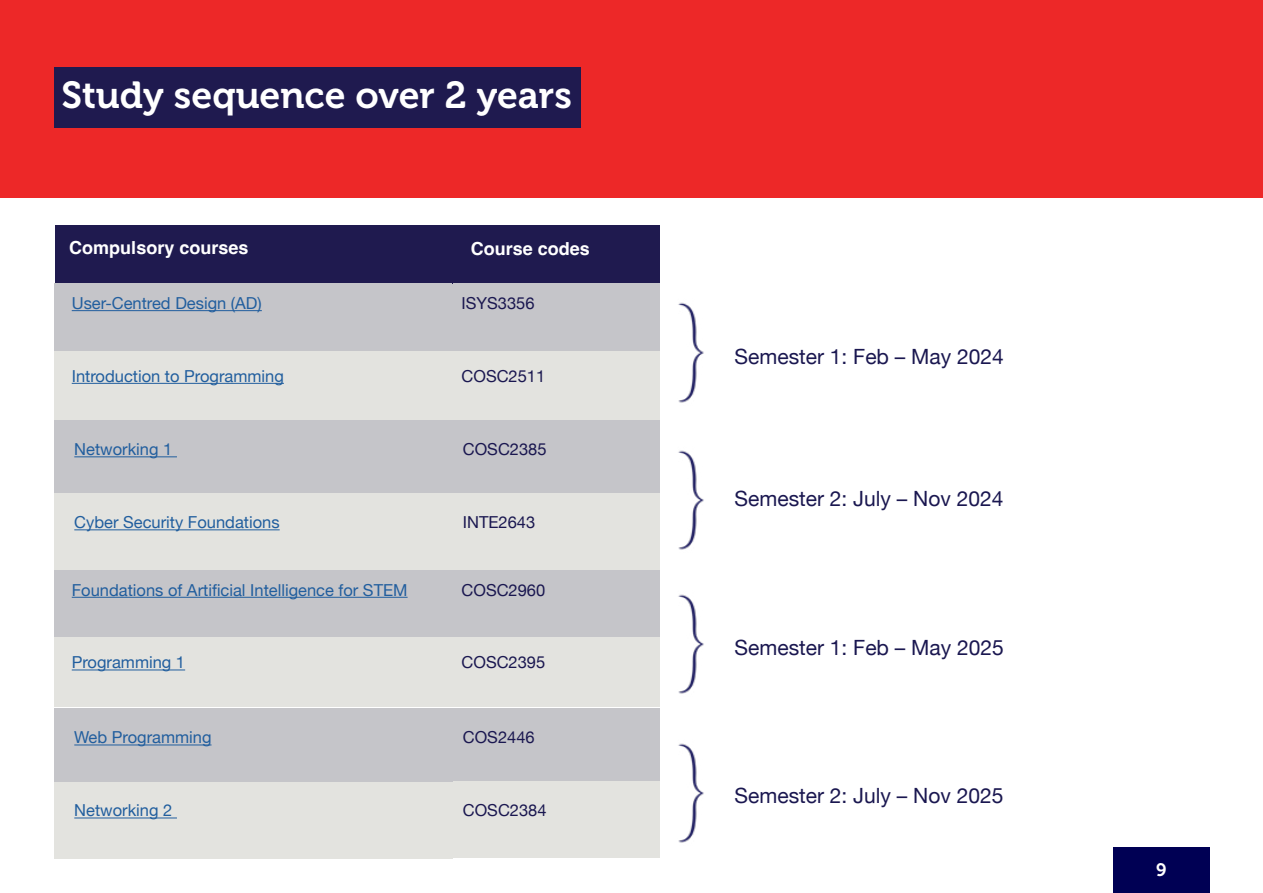
<style>
.page{position:relative;width:1263px;height:893px;background:#fff}
.page>*{position:absolute;margin:0;border:0;box-sizing:border-box;transform-origin:0 0}
.t1{font:37.5px "Museo 700";color:#fff}
.t2{font:21px "Helvetica Neue";color:#1a1750}
.t3{font:700 18px "Helvetica";color:#fff}
.t4{font:18px "Museo 700";color:#fff}
.t5{font:16.5px "Helvetica Neue";color:#215e9e}
.t6{font:16.5px "Helvetica Neue";color:#1a1750}
</style>
<div class="page">
<div style="left:0;top:0;width:1263px;height:198px;background:#ed2828"></div>
<div style="left:1113px;top:848px;width:96px;height:45px;background:#000054"></div>
<div style="left:54px;top:68px;width:526px;height:60px;background:#1f1a4f"></div>
<div style="left:55px;top:225px;width:398px;height:58px;background:#1f1a4f"></div>
<div style="left:452px;top:225px;width:207px;height:58px;background:#1f1a4f"></div>
<div style="left:55px;top:283px;width:398px;height:68px;background:#c5c5c9"></div>
<div style="left:55px;top:351px;width:398px;height:70px;background:#e3e3df"></div>
<div style="left:55px;top:420px;width:398px;height:73px;background:#c5c5c9"></div>
<div style="left:55px;top:494px;width:398px;height:76px;background:#e3e3df"></div>
<hr style="left:72px;top:310px;width:190px;height:1px;background:#215e9e">
<hr style="left:72px;top:383px;width:212px;height:1px;background:#215e9e">
<hr style="left:74px;top:456px;width:103px;height:1px;background:#215e9e">
<hr style="left:74px;top:529px;width:206px;height:1px;background:#215e9e">
<div style="left:55px;top:570px;width:398px;height:68px;background:#c5c5c9"></div>
<div style="left:55px;top:638px;width:398px;height:69px;background:#e3e3df"></div>
<div style="left:55px;top:708px;width:398px;height:74px;background:#c5c5c9"></div>
<div style="left:55px;top:782px;width:398px;height:76px;background:#e3e3df"></div>
<hr style="left:72px;top:597px;width:336px;height:1px;background:#215e9e">
<hr style="left:72px;top:670px;width:113px;height:1px;background:#215e9e">
<hr style="left:74px;top:744px;width:138px;height:1px;background:#215e9e">
<hr style="left:74px;top:817px;width:103px;height:1px;background:#215e9e">
<div style="left:453px;top:283px;width:206px;height:68px;background:#c5c5c9"></div>
<div style="left:453px;top:351px;width:206px;height:70px;background:#e3e3df"></div>
<div style="left:453px;top:420px;width:206px;height:73px;background:#c5c5c9"></div>
<div style="left:453px;top:494px;width:206px;height:76px;background:#e3e3df"></div>
<div style="left:453px;top:570px;width:206px;height:68px;background:#c5c5c9"></div>
<div style="left:453px;top:638px;width:206px;height:69px;background:#e3e3df"></div>
<div style="left:453px;top:708px;width:206px;height:74px;background:#c5c5c9"></div>
<div style="left:453px;top:782px;width:206px;height:76px;background:#e3e3df"></div>
<img style="left:678px;top:302px;width:26px;height:101px">
<img style="left:678px;top:450px;width:26px;height:100px">
<img style="left:678px;top:594px;width:26px;height:100px">
<img style="left:678px;top:743px;width:26px;height:100px">
<h1 class="t1" style="left:62px;top:74px;width:512px">Study sequence over 2 years</h1>
<p class="t3" style="left:69px;top:237px;width:181px">Compulsory courses</p>
<p class="t5" style="left:72px;top:291px;width:192px">User-Centred Design (AD)</p>
<p class="t3" style="left:471px;top:237px;width:121px">Course codes</p>
<p class="t6" style="left:461px;top:291px;width:75px">ISYS3356</p>
<p class="t5" style="left:72px;top:364px;width:214px">Introduction to Programming</p>
<p class="t6" style="left:461px;top:364px;width:85px">COSC2511</p>
<p class="t5" style="left:74px;top:437px;width:100px">Networking 1</p>
<p class="t6" style="left:463px;top:437px;width:85px">COSC2385</p>
<p class="t5" style="left:74px;top:510px;width:207px">Cyber Security Foundations</p>
<p class="t6" style="left:463px;top:510px;width:74px">INTE2643</p>
<p class="t5" style="left:72px;top:578px;width:337px">Foundations of Artificial Intelligence for STEM</p>
<p class="t6" style="left:461px;top:578px;width:85px">COSC2960</p>
<p class="t5" style="left:72px;top:650px;width:115px">Programming 1</p>
<p class="t6" style="left:461px;top:650px;width:85px">COSC2395</p>
<p class="t5" style="left:74px;top:725px;width:139px">Web Programming</p>
<p class="t6" style="left:463px;top:725px;width:73px">COS2446</p>
<p class="t5" style="left:74px;top:798px;width:100px">Networking 2</p>
<p class="t6" style="left:463px;top:798px;width:85px">COSC2384</p>
<p class="t2" style="left:735px;top:341px;width:271px">Semester 1: Feb – May 2024</p>
<p class="t2" style="left:735px;top:483px;width:270px">Semester 2: July – Nov 2024</p>
<p class="t2" style="left:735px;top:632px;width:271px">Semester 1: Feb – May 2025</p>
<p class="t2" style="left:735px;top:780px;width:270px">Semester 2: July – Nov 2025</p>
<p class="t4" style="left:1156px;top:860px;width:12px">9</p>
</div>
